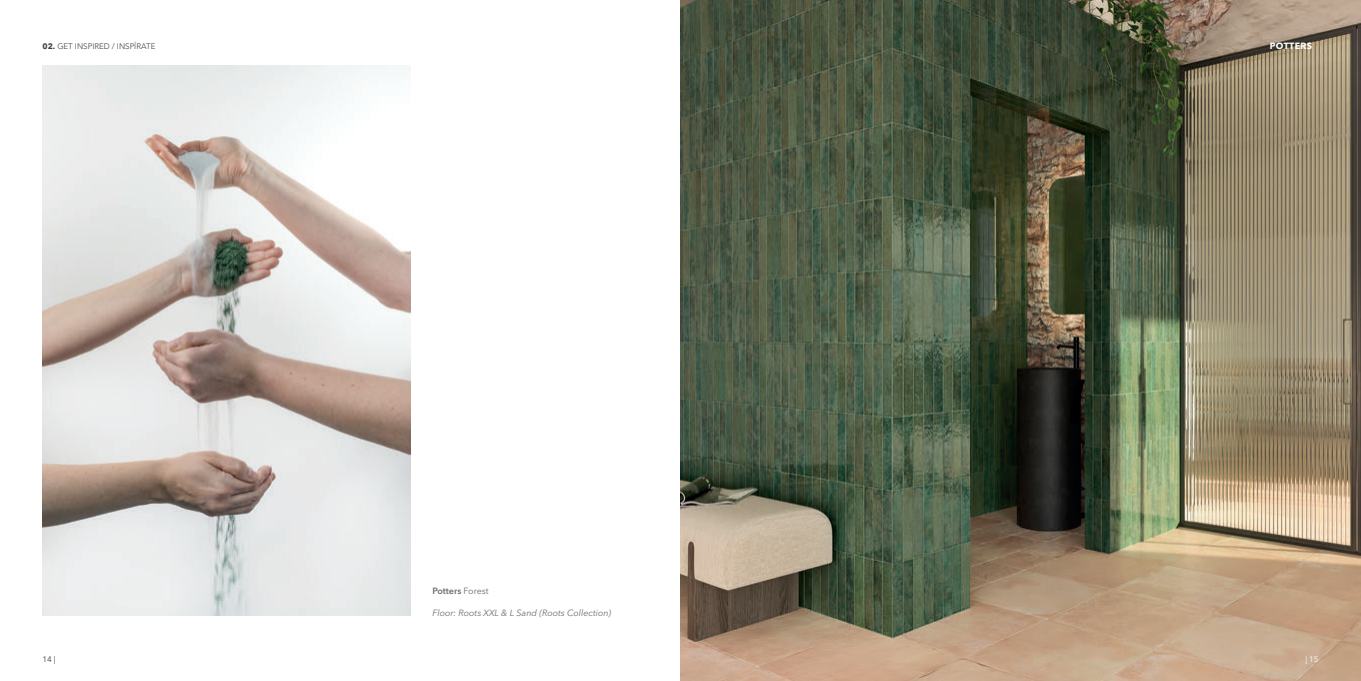
<style>
.page{position:relative;width:1361px;height:681px;background:#fff}
.page>*{position:absolute;margin:0;border:0;box-sizing:border-box;transform-origin:0 0}
.t1{font:italic 9px "Avenir Next LT Pro";color:#6c6d70}
.t2{font:600 9px "Avenir Next LT Pro";color:#6c6d70}
.t3{font:700 9px "Avenir Next LT Pro";letter-spacing:.035em;color:#fff}
.t4{font:300 8px "Avenir LT Std";color:#3e3e3f}
.t5{font:8px "Avenir Next LT Pro";color:#3c3c3d}
.t6{font:8px "Avenir Next LT Pro";color:#fff}
.s1{font-family:"Avenir Next LT Pro";font-weight:700}
.s2{font-weight:400}
</style>
<div class="page">
<img style="left:680px;top:0;width:681px;height:680px">
<img style="left:43px;top:65px;width:367px;height:550px">
<p class="t4" style="left:43px;top:41px;width:114px"><span class="s1">02.</span> GET INSPIRED / INSPÍRATE</p>
<p class="t2" style="left:432px;top:585px;width:58px">Potters <span class="s2">Forest</span></p>
<p class="t1" style="left:432px;top:607px;width:180px">Floor: Roots XXL &amp; L Sand (Roots Collection)</p>
<p class="t3" style="left:1270px;top:41px;width:44px">POTTERS</p>
<p class="t5" style="left:43px;top:654px;width:15px">14 |</p>
<p class="t6" style="left:1305px;top:654px;width:15px">| 15</p>
</div>
